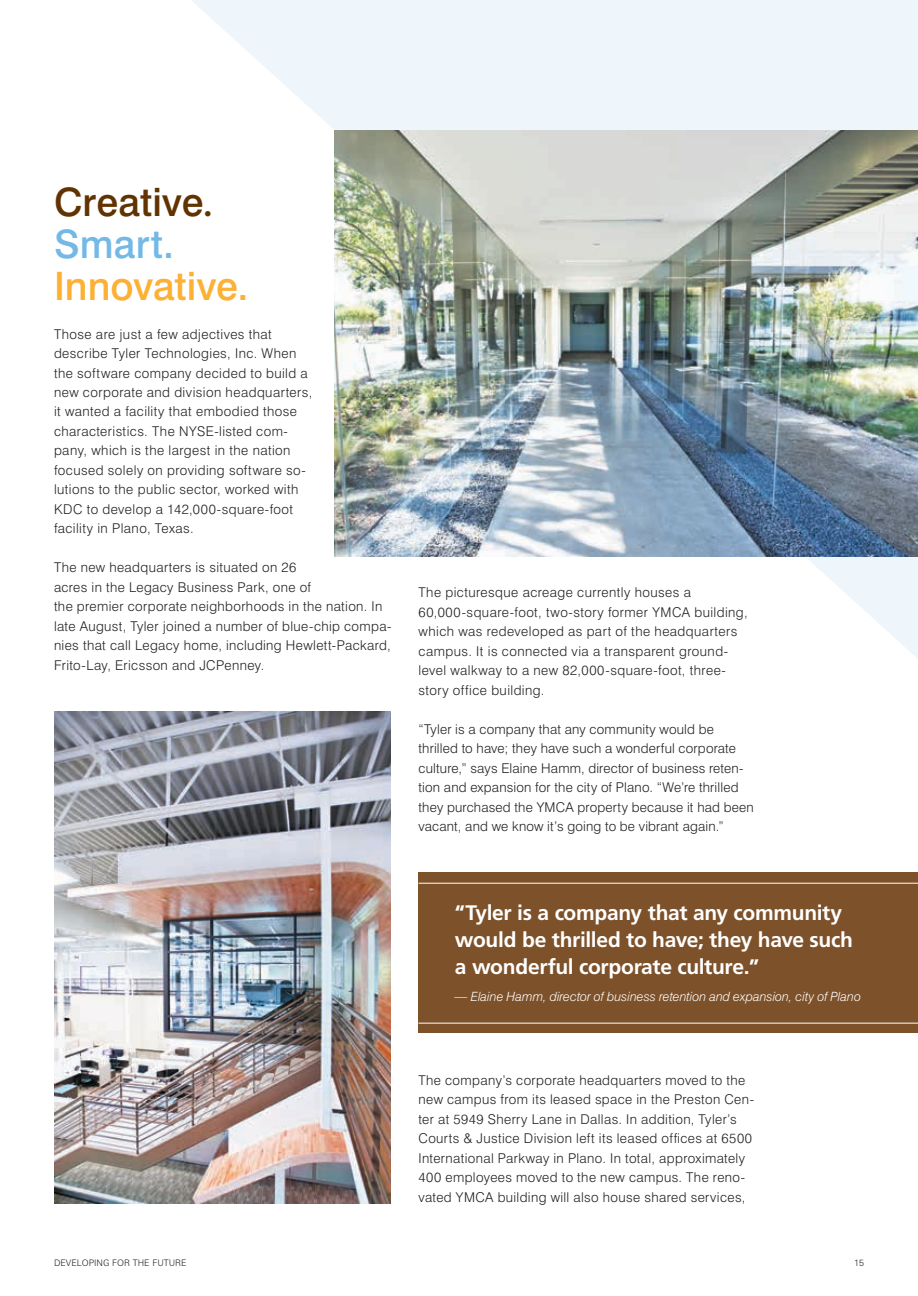
<style>
.page{position:relative;width:918px;height:1296px;background:#fff}
.page>*{position:absolute;margin:0;border:0;box-sizing:border-box;transform-origin:0 0}
.t1{font:500 39.15px/42.3px "Swiss 721 BT";letter-spacing:.005em;color:#623302}
.t2{font:500 39.15px "Swiss 721 BT";color:#fcb034}
.t3{font:700 21px/27px "Frutiger";letter-spacing:-.015em;color:#fff}
.t4{font:300 13.5px/19.5px "Swiss 721 BT";letter-spacing:.03em;color:#231f20}
.t5{font:italic 300 12.75px "Swiss 721 BT";color:#fff}
.t6{font:300 9px "Zurich BT";color:#231f20}
.s1{font-family:"Times";font-weight:600;font-style:italic}
.s2{color:#74b9e6}
</style>
<div class="page">
<svg style="left:191px;top:0;width:727px;height:658px"></svg>
<img style="left:334px;top:130px;width:584px;height:426px">
<img style="left:54px;top:712px;width:336px;height:491px">
<div style="left:418px;top:872px;width:500px;height:161px;background:#7d512a"></div>
<hr style="left:418px;top:883px;width:500px;height:1px;background:#fff">
<hr style="left:418px;top:1023px;width:500px;height:1px;background:#fff">
<h1 class="t1" style="left:54px;top:180px;width:161px">Creative<span class="s1">.<br></span><span class="s2">Smart.</span></h1>
<h1 class="t2" style="left:54px;top:263px;width:196px">Innovative.</h1>
<p class="t4" style="left:54px;top:324px;width:260px">Those are just a few adjectives that describe Tyler Technologies, Inc. When the software company decided to build a new corporate and division headquarters, it wanted a facility that embodied those characteristics. The NYSE-listed com&shy;pany, which is the largest in the nation focused solely on providing software so&shy;lutions to the public sector, worked with KDC to develop a 142,000-square-foot facility in Plano, Texas.</p>
<p class="t4" style="left:54px;top:558px;width:339px">The new headquarters is situated on 26<br>acres in the Legacy Business Park, one of<br>the premier corporate neighborhoods in the nation. In late August, Tyler joined a number of blue-chip compa&shy;nies that call Legacy home, including Hewlett-Packard, Frito-Lay, Ericsson and JCPenney.</p>
<p class="t4" style="left:418px;top:583px;width:331px">The picturesque acreage currently houses a 60,000-square-foot, two-story former YMCA building, which was redeveloped as part of the headquarters campus. It is connected via a transparent ground&shy;level walkway to a new 82,000-square-foot, three&shy;story office building.</p>
<p class="t4" style="left:418px;top:719px;width:337px">“Tyler is a company that any community would be thrilled to have; they have such a wonderful corporate culture,” says Elaine Hamm, director of business reten&shy;tion and expansion for the city of Plano. “We’re thrilled they purchased the YMCA property because it had been vacant, and we know it’s going to be vibrant again.”</p>
<h2 class="t3" style="left:455px;top:899px;width:400px">“Tyler is a company that any community would be thrilled to have; they have such a wonderful corporate culture.”</h2>
<p class="t5" style="left:455px;top:989px;width:408px">— Elaine Hamm, director of business retention and expansion, city of Plano</p>
<p class="t4" style="left:418px;top:1070px;width:337px">The company’s corporate headquarters moved to the new campus from its leased space in the Preston Cen&shy;ter at 5949 Sherry Lane in Dallas. In addition, Tyler’s Courts &amp; Justice Division left its leased offices at 6500<br>International Parkway in Plano. In total, approximately 400 employees moved to the new campus. The reno&shy;vated YMCA building will also house shared services,</p>
<p class="t6" style="left:54px;top:1257px;width:134px">DEVELOPING FOR THE FUTURE</p>
<p class="t6" style="left:854px;top:1257px;width:11px">15</p>
</div>
